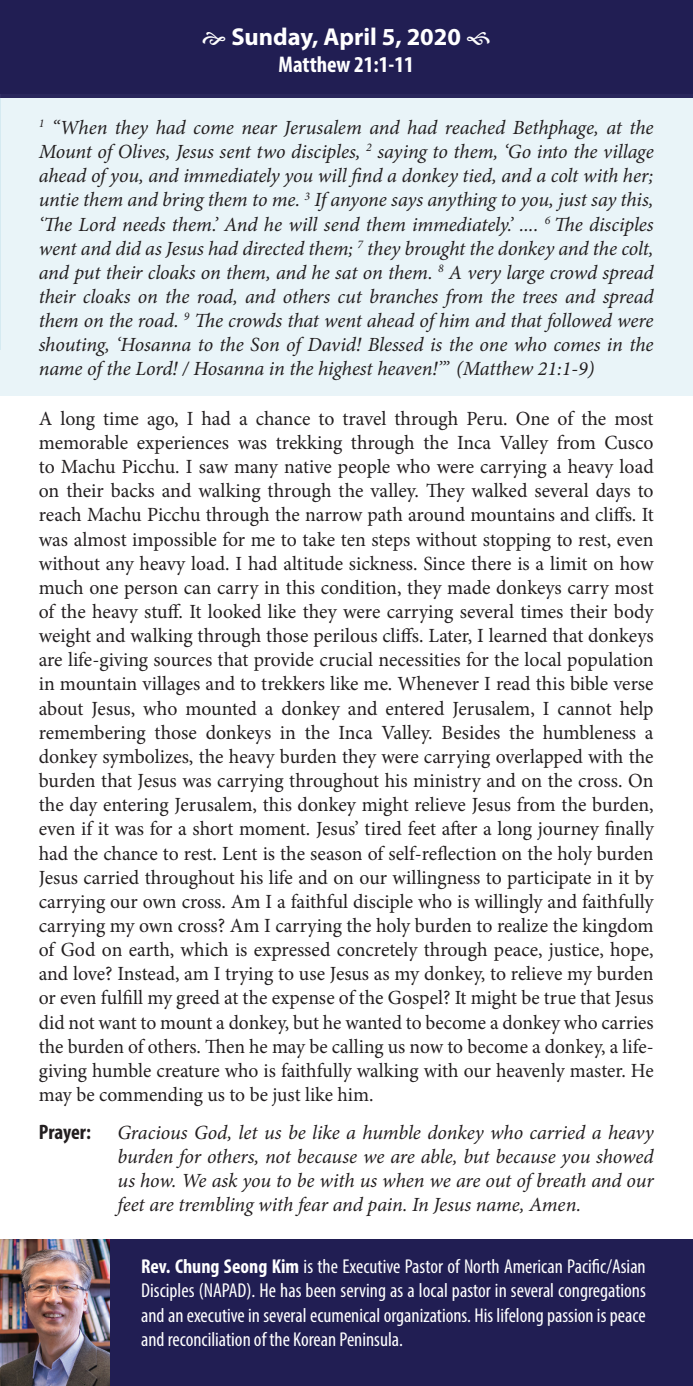
<style>
.page{position:relative;width:693px;height:1386px;background:#fff}
.page>*{position:absolute;margin:0;border:0;box-sizing:border-box;transform-origin:0 0}
.t1{font:700 24.5px "Myriad Pro";color:#fff}
.t2{font:700 condensed 22.75px "Myriad Pro";color:#fff}
.t3{font:700 condensed 21px "Myriad Pro";color:#231f20}
.t4{font:20.12px/24.2px "Minion Pro";letter-spacing:-.005em;color:#231f20;text-align:justify}
.t5{font:italic 20.12px/24.2px "Minion Pro";letter-spacing:-.01em;color:#231f20;text-align:justify}
.t6{font:condensed 20.12px/24.2px "Myriad Pro";color:#fff;text-align:justify}
.s1{font-weight:700}
</style>
<div class="page">
<hr style="left:0;top:94px;width:1px;height:256px;background:#2497ba">
<div style="left:1px;top:94px;width:692px;height:302px;background:#e9f4f8"></div>
<div style="left:1px;top:1239px;width:692px;height:147px;background:#211e53"></div>
<div style="left:0;top:0;width:693px;height:97px;background:#211e53"></div>
<img style="left:0;top:1239px;width:110px;height:147px">
<p class="t1" style="left:231px;top:20px;width:231px">Sunday, April 5, 2020</p>
<p class="t2" style="left:279px;top:50px;width:137px">Matthew 21:1-11</p>
<p class="t5" style="left:39px;top:115px;width:616px"><sup>1</sup> “When they had come near Jerusalem and had reached Bethphage, at the Mount of Olives, Jesus sent two disciples, <sup>2</sup> saying to them, ‘Go into the village ahead of you, and immediately you will find a donkey tied, and a colt with her; untie them and bring them to me. <sup>3</sup> If anyone says anything to you, just say this, ‘The Lord needs them.’ And he will send them immediately.’ .... <sup>6</sup> The disciples went and did as Jesus had directed them; <sup>7</sup> they brought the donkey and the colt, and put their cloaks on them, and he sat on them. <sup>8</sup> A very large crowd spread their cloaks on the road, and others cut branches from the trees and spread them on the road. <sup>9</sup> The crowds that went ahead of him and that followed were shouting, ‘Hosanna to the Son of David! Blessed is the one who comes in the name of the Lord! / Hosanna in the highest heaven!’” (Matthew 21:1-9)</p>
<p class="t4" style="left:39px;top:406px;width:616px">A long time ago, I had a chance to travel through Peru. One of the most memorable experiences was trekking through the Inca Valley from Cusco to Machu Picchu. I saw many native people who were carrying a heavy load on their backs and walking through the valley. They walked several days to reach Machu Picchu through the narrow path around mountains and cliffs. It was almost impossible for me to take ten steps without stopping to rest, even without any heavy load. I had altitude sickness. Since there is a limit on how much one person can carry in this condition, they made donkeys carry most of the heavy stuff. It looked like they were carrying several times their body weight and walking through those perilous cliffs. Later, I learned that donkeys are life-giving sources that provide crucial necessities for the local population in mountain villages and to trekkers like me. Whenever I read this bible verse about Jesus, who mounted a donkey and entered Jerusalem, I cannot help remembering those donkeys in the Inca Valley. Besides the humbleness a donkey symbolizes, the heavy burden they were carrying overlapped with the burden that Jesus was carrying throughout his ministry and on the cross. On the day entering Jerusalem, this donkey might relieve Jesus from the burden, even if it was for a short moment. Jesus’ tired feet after a long journey finally had the chance to rest. Lent is the season of self-reflection on the holy burden Jesus carried throughout his life and on our willingness to participate in it by carrying our own cross. Am I a faithful disciple who is willingly and faithfully carrying my own cross? Am I carrying the holy burden to realize the kingdom of God on earth, which is expressed concretely through peace, justice, hope, and love? Instead, am I trying to use Jesus as my donkey, to relieve my burden or even fulfill my greed at the expense of the Gospel? It might be true that Jesus did not want to mount a donkey, but he wanted to become a donkey who carries the burden of others. Then he may be calling us now to become a donkey, a life&shy;giving humble creature who is faithfully walking with our heavenly master. He may be commending us to be just like him.</p>
<p class="t3" style="left:39px;top:1119px;width:54px">Prayer:</p>
<p class="t5" style="left:118px;top:1120px;width:538px">Gracious God, let us be like a humble donkey who carried a heavy burden for others, not because we are able, but because you showed us how. We ask you to be with us when we are out of breath and our feet are trembling with fear and pain. In Jesus name, Amen.</p>
<p class="t6" style="left:141px;top:1254px;width:506px"><span class="s1">Rev. Chung Seong Kim</span> is the Executive Pastor of North American Pacific/Asian Disciples (NAPAD). He has been serving as a local pastor in several congregations and an executive in several ecumenical organizations. His lifelong passion is peace and reconciliation of the Korean Peninsula.</p>
</div>
